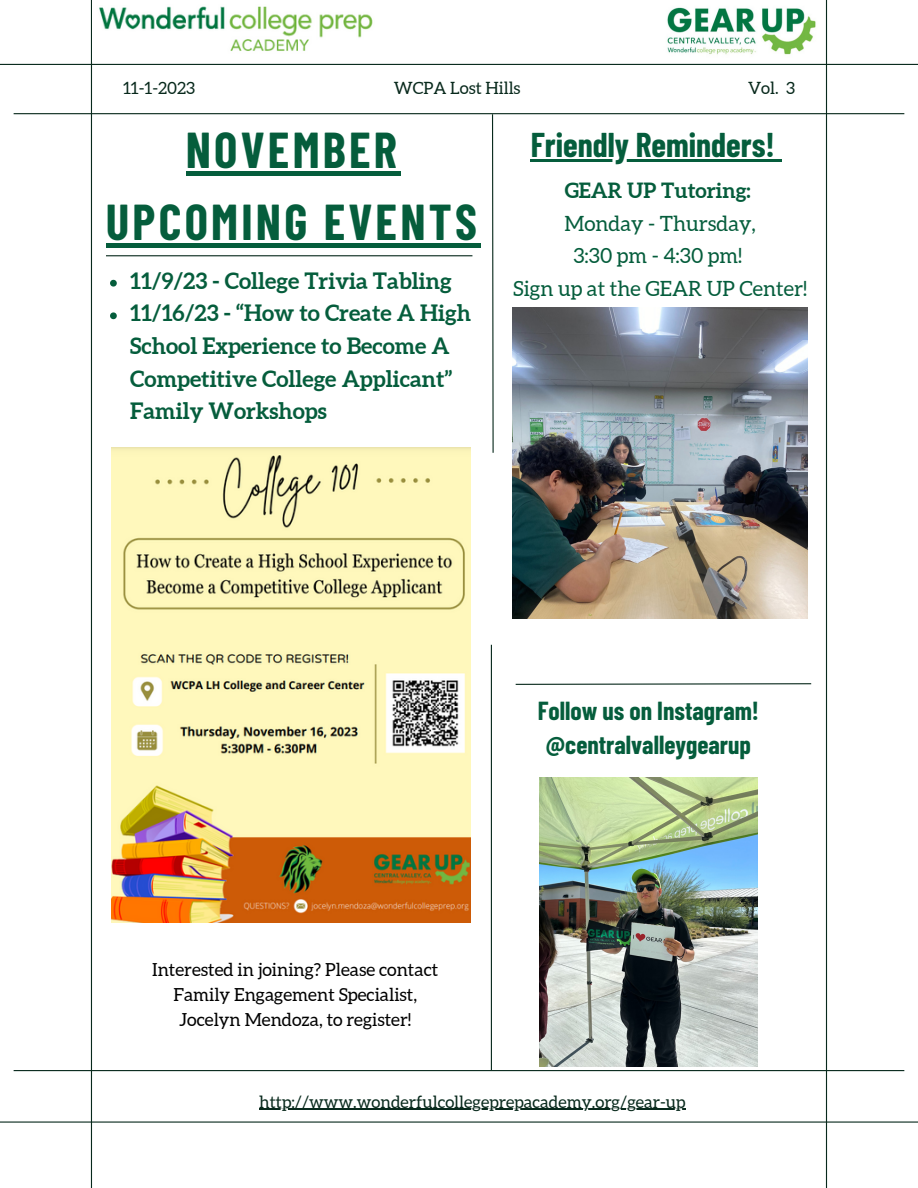
<style>
.page{position:relative;width:918px;height:1188px;background:#fff}
.page>*{position:absolute;margin:0;border:0;box-sizing:border-box;transform-origin:0 0}
.t1{font:700 49.2px/72px "Barlow Condensed";letter-spacing:.065em;color:#055d3c;text-align:center}
.t2{font:700 33.6px "Barlow Condensed";color:#055d3c}
.t3{font:700 25.5px/34.8px "Barlow Condensed";color:#055d3c;text-align:center}
.t4{font:700 22.5px/32.7px "Aleo";color:#055d3c}
.t5{font:21px "Aleo";color:#055d3c}
.t6{font:700 21px "Aleo";color:#055d3c}
.t7{font:18px/24.8px "Aleo";color:#000;text-align:center}
.t8{font:16.95px "Aleo";color:#08291c}
</style>
<div class="page">
<hr style="left:491px;top:645px;width:1px;height:425px;background:#08291c">
<hr style="left:91px;top:0;width:1px;height:1188px;background:#08291c">
<hr style="left:826px;top:0;width:1px;height:1188px;background:#08291c">
<hr style="left:0;top:1121px;width:918px;height:2px;background:#08291c">
<hr style="left:14px;top:113px;width:890px;height:1px;background:#08291c">
<hr style="left:14px;top:1070px;width:890px;height:1px;background:#08291c">
<hr style="left:0;top:64px;width:918px;height:1px;background:#08291c">
<svg style="left:491px;top:113px;width:3px;height:340px"></svg>
<hr style="left:106px;top:255px;width:366px;height:1px;background:#08291c">
<svg style="left:515px;top:683px;width:297px;height:2px"></svg>
<img style="left:667px;top:7px;width:149px;height:48px">
<img style="left:99px;top:6px;width:274px;height:45px">
<img style="left:112px;top:448px;width:359px;height:474px">
<img style="left:512px;top:307px;width:296px;height:312px">
<img style="left:540px;top:778px;width:217px;height:289px">
<div style="left:186px;top:171px;width:214px;height:5px;background:#055d3c"></div>
<div style="left:106px;top:243px;width:374px;height:5px;background:#055d3c"></div>
<hr style="left:259px;top:1109px;width:427px;height:1px;background:#08291c">
<svg style="left:110px;top:280px;width:7px;height:7px"></svg>
<svg style="left:110px;top:312px;width:7px;height:7px"></svg>
<hr style="left:531px;top:159px;width:244px;height:3px;background:#055d3c">
<svg style="left:775px;top:159px;width:7px;height:3px"></svg>
<p class="t8" style="left:123px;top:78px;width:74px">11-1-2023</p>
<p class="t8" style="left:394px;top:78px;width:128px">WCPA Lost Hills</p>
<p class="t8" style="left:748px;top:78px;width:48px">Vol. 3</p>
<p class="t1" style="left:106px;top:112px;width:373px">NOVEMBER<br>UPCOMING EVENTS</p>
<p class="t4" style="left:130px;top:264px;width:323px">11/9/23 - College Trivia Tabling</p>
<p class="t4" style="left:130px;top:297px;width:342px">11/16/23 - “How to Create A High<br>School Experience to Become A<br>Competitive College Applicant”<br>Family Workshops</p>
<p class="t2" style="left:531px;top:124px;width:246px">Friendly Reminders!</p>
<p class="t6" style="left:565px;top:178px;width:188px">GEAR UP Tutoring:</p>
<p class="t5" style="left:564px;top:212px;width:193px">Monday - Thursday,</p>
<p class="t5" style="left:573px;top:244px;width:170px">3:30 pm - 4:30 pm!</p>
<p class="t5" style="left:513px;top:277px;width:296px">Sign up at the GEAR UP Center!</p>
<p class="t7" style="left:152px;top:957px;width:288px">Interested in joining? Please contact<br>Family Engagement Specialist,<br>Jocelyn Mendoza, to register!</p>
<p class="t3" style="left:538px;top:692px;width:223px">Follow us on Instagram! @centralvalleygearup</p>
<p class="t8" style="left:259px;top:1092px;width:428px">http://www.wonderfulcollegeprepacademy.org/gear-up</p>
</div>
